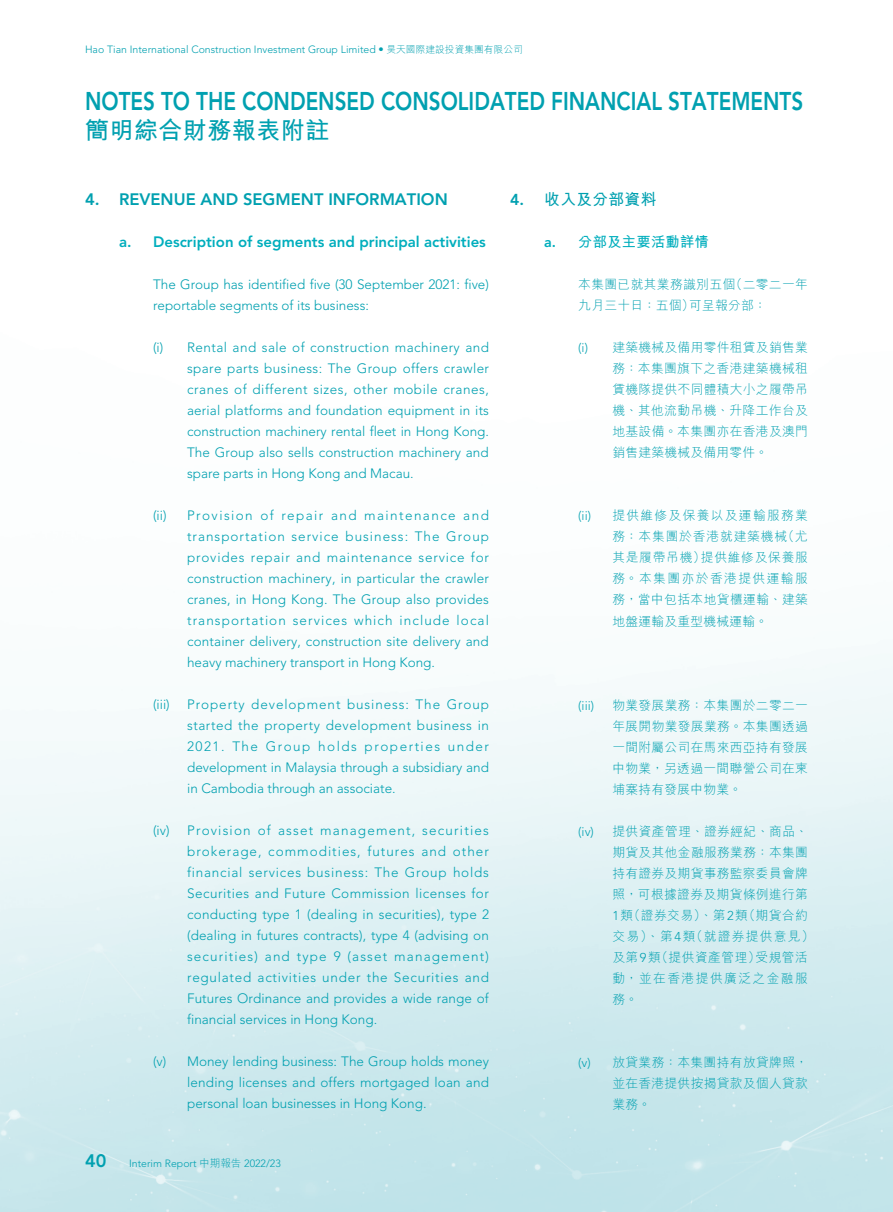
<style>
.page{position:relative;width:893px;height:1212px;background:#fff}
.page>*{position:absolute;margin:0;border:0;box-sizing:border-box;transform-origin:0 0}
.t1{font:800 25.5px "Avenir LT Std";color:#00a0b0;scale:.81 1}
.t2{font:700 24px "M Hei HK";letter-spacing:.02em;color:#00a0b0}
.t3{font:800 18px "Avenir LT Std";color:#00a0b0}
._01_H1_E{font:800 16.5px "Avenir LT Std";color:#00a0b0}
._001_H1_C{font:700 15.75px "M Hei HK";letter-spacing:.02em;color:#00a0b0}
._02_H2_E{font:800 15px "Avenir LT Std";color:#00aebd}
._002_H2_C{font:700 14.25px "M Hei HK";letter-spacing:.02em;color:#00aebd}
._00_txt_E{font:300 13.5px/21px "Avenir LT Std";color:#00a0b0;text-align:justify}
._000_txt_C{font:300 12.75px/21px "M Hei HK";letter-spacing:.03em;color:#00a0b0;text-align:justify}
._000_txt_C-2{font:300 12.75px "Avenir LT Std";color:#00a0b0}
.t4{font:300 10.5px "Avenir LT Std";color:#00a0b0}
.s1{font-family:"Eurostile LT Std";font-weight:700;font-stretch:condensed}
.s2{font-family:"M Hei HK";font-size:9.75px}
.s3{font-family:"M Hei HK"}
.s4{font-family:"Avenir LT Std";font-weight:800}
.s5{font-family:"Avenir LT Std"}
</style>
<div class="page">
<p class="t4" style="left:85px;top:43px;width:439px">Hao Tian International Construction Investment Group Limited <span class="s1">•</span> <span class="s2">昊天國際建設投資集團有限公司</span></p>
<h1 class="t1" style="left:85px;top:86px;width:888px">NOTES TO THE CONDENSED CONSOLIDATED FINANCIAL STATEMENTS</h1>
<h2 class="t2" style="left:85px;top:113px;width:246px">簡明綜合財務報表附註</h2>
<p class="_01_H1_E" style="left:85px;top:190px;width:364px">4. REVENUE AND SEGMENT INFORMATION</p>
<p class="_02_H2_E" style="left:119px;top:233px;width:368px">a. Description of segments and principal activities</p>
<p class="_00_txt_E" style="left:153px;top:274px;width:337px">The Group has identified five (30 September 2021: five) reportable segments of its business:</p>
<p class="_00_txt_E" style="left:187px;top:337px;width:304px;text-indent:-34px">(i) Rental and sale of construction machinery and spare parts business: The Group offers crawler cranes of different sizes, other mobile cranes, aerial platforms and foundation equipment in its construction machinery rental fleet in Hong Kong.<br>The Group also sells construction machinery and spare parts in Hong Kong and Macau.</p>
<p class="_00_txt_E" style="left:187px;top:505px;width:303px;text-indent:-34px">(ii) Provision of repair and maintenance and transportation service business: The Group provides repair and maintenance service for construction machinery, in particular the crawler cranes, in Hong Kong. The Group also provides transportation services which include local container delivery, construction site delivery and heavy machinery transport in Hong Kong.</p>
<p class="_00_txt_E" style="left:153px;top:694px;width:18px">(iii)</p>
<p class="_00_txt_E" style="left:187px;top:694px;width:304px">Property development business: The Group started the property development business in 2021. The Group holds properties under development in Malaysia through a subsidiary and in Cambodia through an associate.</p>
<p class="_00_txt_E" style="left:187px;top:820px;width:304px;text-indent:-34px">(iv) Provision of asset management, securities brokerage, commodities, futures and other financial services business: The Group holds Securities and Future Commission licenses for conducting type 1 (dealing in securities), type 2 (dealing in futures contracts), type 4 (advising on securities) and type 9 (asset management) regulated activities under the Securities and Futures Ordinance and provides a wide range of financial services in Hong Kong.</p>
<p class="_00_txt_E" style="left:187px;top:1051px;width:303px;text-indent:-34px">(v) Money lending business: The Group holds money lending licenses and offers mortgaged loan and personal loan businesses in Hong Kong.</p>
<h3 class="t3" style="left:85px;top:1150px;width:23px">40</h3>
<p class="t4" style="left:129px;top:1157px;width:153px">Interim Report <span class="s3">中期報告</span> 2022/23</p>
<p class="_001_H1_C" style="left:510px;top:188px;width:148px"><span class="s4">4.</span> 收入及分部資料</p>
<p class="_002_H2_C" style="left:544px;top:232px;width:166px"><span class="s4">a.</span> 分部及主要活動詳情</p>
<p class="_000_txt_C" style="left:578px;top:274px;width:231px">本集團已就其業務識別五個（二零二一年九月三十日：五個）可呈報分部：</p>
<p class="_000_txt_C" style="left:612px;top:337px;width:197px;text-indent:-34px"><span class="s5">(i)</span> 建築機械及備用零件租賃及銷售業務：本集團旗下之香港建築機械租賃機隊提供不同體積大小之履帶吊機、其他流動吊機、升降工作台及地基設備。本集團亦在香港及澳門銷售建築機械及備用零件。</p>
<p class="_000_txt_C" style="left:612px;top:505px;width:197px;text-indent:-34px"><span class="s5">(ii)</span> 提供維修及保養以及運輸服務業務：本集團於香港就建築機械（尤其是履帶吊機）提供維修及保養服務。本集團亦於香港提供運輸服務，當中包括本地貨櫃運輸、建築地盤運輸及重型機械運輸。</p>
<p class="_000_txt_C-2" style="left:578px;top:698px;width:17px">(iii)</p>
<p class="_000_txt_C" style="left:612px;top:694px;width:197px">物業發展業務：本集團於二零二一年展開物業發展業務。本集團透過一間附屬公司在馬來西亞持有發展中物業，另透過一間聯營公司在柬埔寨持有發展中物業。</p>
<p class="_000_txt_C" style="left:612px;top:820px;width:203px;text-align:left;text-indent:-34px"><span class="s5">(iv)</span> 提供資產管理、證券經紀、商品、期貨及其他金融服務業務：本集團持有證券及期貨事務監察委員會牌照，可根據證券及期貨條例進行第<br><span class="s5">1</span>類（證券交易）、第<span class="s5">2</span>類（期貨合約交易）、第<span class="s5">4</span>類（就證券提供意見）及第<span class="s5">9</span>類（提供資產管理）受規管活動，並在香港提供廣泛之金融服務。</p>
<p class="_000_txt_C" style="left:612px;top:1051px;width:197px;text-indent:-34px"><span class="s5">(v)</span> 放貸業務：本集團持有放貸牌照，並在香港提供按揭貸款及個人貸款業務。</p>
</div>
